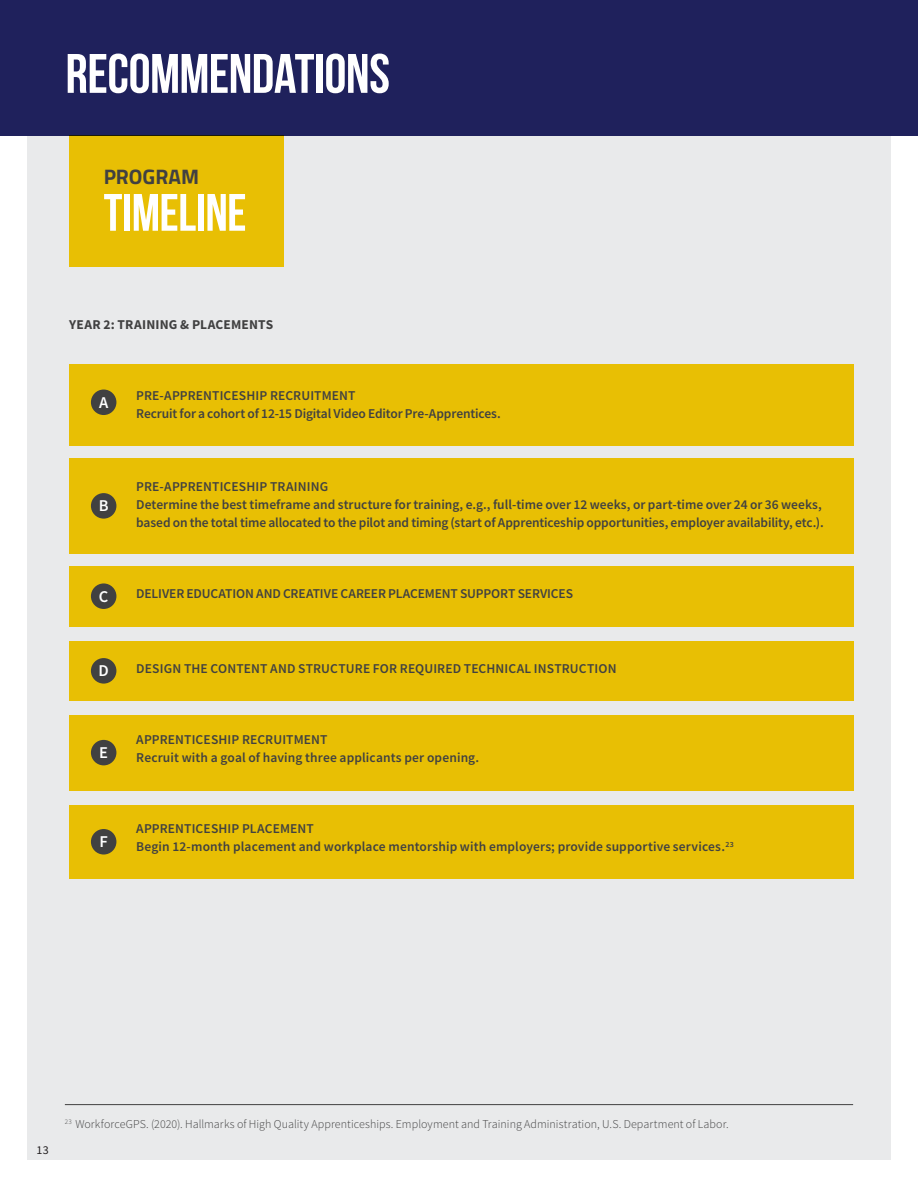
<style>
.page{position:relative;width:918px;height:1188px;background:#fff}
.page>*{position:absolute;margin:0;border:0;box-sizing:border-box;transform-origin:0 0}
._14_Content_black_Ti{font:55.5px "Bebas Neue";letter-spacing:-.01em;color:#fff}
._35_Content_black_Be{font:52.5px "Bebas Neue";letter-spacing:-.01em;color:#fff}
._35_Content_black_Be-2{font:700 21px "Titillium Web";color:#414141}
._8_Content_black_Sou{font:600 16.5px "Source Sans Pro";color:#fff}
._8_Content_black_Sou-2{font:600 13.5px/18px "Source Sans Pro";letter-spacing:.005em;color:#414141}
._8_Content_black_Sou-3{font:700 13.5px "Source Sans Pro";letter-spacing:.015em;color:#414141}
._8_Content_black_Sou-4{font:300 12px "Source Sans Pro";letter-spacing:.005em;color:#414141}
._8_Content_black_Sou-5{font:12px "Source Sans Pro";color:#231f20}
.s1{color:#414141}
</style>
<div class="page">
<div style="left:27px;top:27px;width:864px;height:1133px;background:#e9eaeb"></div>
<hr style="left:65px;top:1104px;width:788px;height:1px;background:#414141">
<div style="left:69px;top:364px;width:784px;height:81px;background:#e8bf04"></div>
<div style="left:69px;top:458px;width:784px;height:96px;background:#e8bf04"></div>
<div style="left:69px;top:567px;width:784px;height:60px;background:#e8bf04"></div>
<div style="left:69px;top:641px;width:784px;height:59px;background:#e8bf04"></div>
<div style="left:69px;top:715px;width:784px;height:75px;background:#e8bf04"></div>
<div style="left:69px;top:805px;width:784px;height:74px;background:#e8bf04"></div>
<div style="left:91px;top:390px;width:25px;height:25px;background:#414141;border-radius:50%"></div>
<div style="left:91px;top:493px;width:25px;height:26px;background:#414141;border-radius:50%"></div>
<div style="left:91px;top:583px;width:25px;height:26px;background:#414141;border-radius:50%"></div>
<div style="left:91px;top:658px;width:25px;height:26px;background:#414141;border-radius:50%"></div>
<div style="left:91px;top:740px;width:25px;height:25px;background:#414141;border-radius:50%"></div>
<div style="left:91px;top:829px;width:25px;height:26px;background:#414141;border-radius:50%"></div>
<div style="left:0;top:0;width:918px;height:135px;background:#1f215c"></div>
<div style="left:69px;top:135px;width:215px;height:132px;background:#e8bf04"></div>
<p class="_14_Content_black_Ti" style="left:65px;top:43px;width:326px">RECOMMENDATIONS</p>
<p class="_35_Content_black_Be-2" style="left:104px;top:161px;width:97px">PROGRAM</p>
<p class="_35_Content_black_Be" style="left:104px;top:184px;width:144px">TIMELINE</p>
<p class="_8_Content_black_Sou-3" style="left:69px;top:316px;width:206px">YEAR 2: TRAINING &amp; PLACEMENTS</p>
<p class="_8_Content_black_Sou" style="left:99px;top:391px;width:11px">A</p>
<p class="_8_Content_black_Sou" style="left:99px;top:495px;width:11px">B</p>
<p class="_8_Content_black_Sou" style="left:99px;top:585px;width:11px">C</p>
<p class="_8_Content_black_Sou" style="left:99px;top:660px;width:12px">D</p>
<p class="_8_Content_black_Sou" style="left:99px;top:742px;width:10px">E</p>
<p class="_8_Content_black_Sou" style="left:99px;top:831px;width:10px">F</p>
<p class="_8_Content_black_Sou-2" style="left:136px;top:387px;width:366px">PRE-APPRENTICESHIP RECRUITMENT<br>Recruit for a cohort of 12-15 Digital Video Editor Pre-Apprentices.</p>
<p class="_8_Content_black_Sou-2" style="left:136px;top:477px;width:689px">PRE-APPRENTICESHIP TRAINING<br>Determine the best timeframe and structure for training, e.g., full-time over 12 weeks, or part-time over 24 or 36 weeks, based on the total time allocated to the pilot and timing (start of Apprenticeship opportunities, employer availability, etc.).</p>
<p class="_8_Content_black_Sou-2" style="left:136px;top:584px;width:438px">DELIVER EDUCATION AND CREATIVE CAREER PLACEMENT SUPPORT SERVICES</p>
<p class="_8_Content_black_Sou-2" style="left:136px;top:660px;width:482px">DESIGN THE CONTENT AND STRUCTURE FOR REQUIRED TECHNICAL INSTRUCTION</p>
<p class="_8_Content_black_Sou-2" style="left:136px;top:731px;width:344px">APPRENTICESHIP RECRUITMENT<br>Recruit with a goal of having three applicants per opening.</p>
<p class="_8_Content_black_Sou-2" style="left:136px;top:820px;width:599px">APPRENTICESHIP PLACEMENT<br>Begin 12-month placement and workplace mentorship with employers; provide supportive services.<sup>23</sup></p>
<p class="_8_Content_black_Sou-4" style="left:65px;top:1117px;width:665px"><sup>23</sup> WorkforceGPS. (2020). Hallmarks of High Quality Apprenticeships. Employment and Training Administration, U.S. Department of Labor.</p>
<p class="_8_Content_black_Sou-5" style="left:37px;top:1142px;width:31px">13 <span class="s1">16</span></p>
</div>
